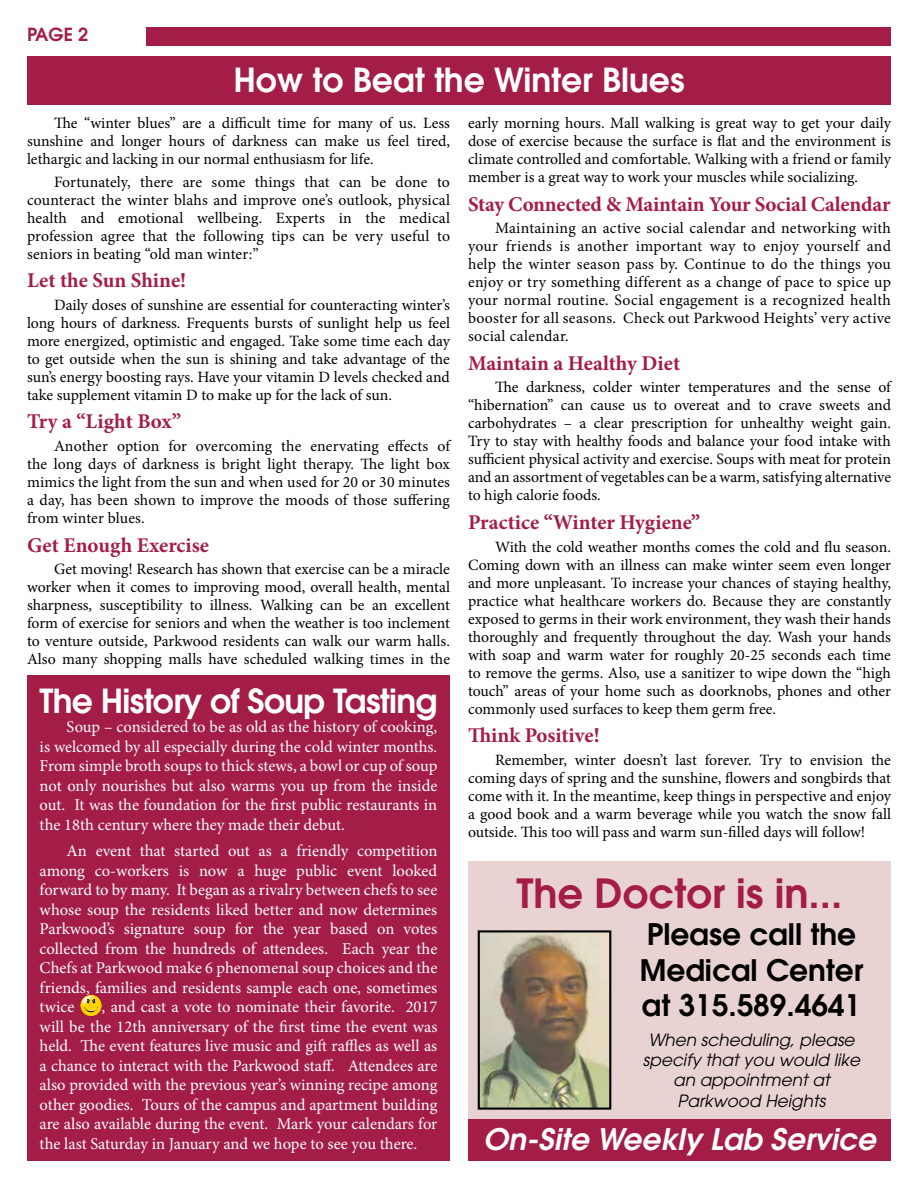
<style>
.page{position:relative;width:918px;height:1188px;background:#fff}
.page>*{position:absolute;margin:0;border:0;box-sizing:border-box;transform-origin:0 0}
.t1{font:600 40.05px "Avant Garde";color:#a41d46}
.t2{font:600 33px "Avant Garde";color:#fff}
.t3{font:600 33px "Avant Garde";letter-spacing:-.02em;color:#fff}
.t4{font:600 29.55px/35.4px "Avant Garde";color:#000}
.t5{font:italic 600 29.55px "Avant Garde";color:#fff}
.t6{font:700 21px "Minion Pro";letter-spacing:-.005em;color:#a41d46}
.t7{font:600 18px "Avant Garde";color:#a41d46}
.t8{font:italic 16.8px/20.2px "Avant Garde";color:#000;text-align:center}
.t9{font:16.5px/19.5px "Minion Pro";color:#fff;text-align:justify}
.t10{font:15.75px/18px "Minion Pro";color:#000;text-align:justify}
</style>
<div class="page">
<div style="left:147px;top:27px;width:744px;height:18px;background:#a41d46"></div>
<div style="left:27px;top:56px;width:864px;height:49px;background:#a41d46"></div>
<div style="left:27px;top:676px;width:423px;height:485px;background:#a41d46"></div>
<div style="left:468px;top:862px;width:423px;height:298px;background:#e9d3d2"></div>
<div style="left:468px;top:1120px;width:423px;height:41px;background:#a41d46"></div>
<img style="left:481px;top:933px;width:127px;height:174px">
<div style="left:478px;top:930px;width:133px;height:180px;border:2px solid #000"></div>
<svg style="left:81px;top:995px;width:20px;height:21px"></svg>
<div style="left:81px;top:995px;width:20px;height:20px;background:#e6bc00;border-radius:50%"></div>
<div style="left:81px;top:996px;width:20px;height:19px;background:#ffd400;border-radius:50%"></div>
<svg style="left:81px;top:995px;width:17px;height:18px"></svg>
<p class="t7" style="left:27px;top:23px;width:63px">PAGE 2</p>
<h2 class="t2" style="left:233px;top:58px;width:453px">How to Beat the Winter Blues</h2>
<p class="t10" style="left:468px;top:114px;width:425px">early morning hours. Mall walking is great way to get your daily dose of exercise because the surface is flat and the environment is climate controlled and comfortable. Walking with a friend or family member is a great way to work your muscles while socializing.</p>
<h3 class="t6" style="left:468px;top:189px;width:424px">Stay Connected &amp; Maintain Your Social Calendar</h3>
<p class="t10" style="left:468px;top:219px;width:425px;text-indent:27px">Maintaining an active social calendar and networking with your friends is another important way to enjoy yourself and help the winter season pass by. Continue to do the things you enjoy or try something different as a change of pace to spice up your normal routine. Social engagement is a recognized health booster for all seasons. Check out Parkwood Heights’ very active social calendar.</p>
<h3 class="t6" style="left:468px;top:348px;width:214px">Maintain a Healthy Diet</h3>
<p class="t10" style="left:468px;top:378px;width:425px;text-indent:27px">The darkness, colder winter temperatures and the sense of “hibernation” can cause us to overeat and to crave sweets and carbohydrates – a clear prescription for unhealthy weight gain.<br>Try to stay with healthy foods and balance your food intake with sufficient physical activity and exercise. Soups with meat for protein and an assortment of vegetables can be a warm, satisfying alternative to high calorie foods.</p>
<h3 class="t6" style="left:468px;top:508px;width:234px">Practice “Winter Hygiene”</h3>
<p class="t10" style="left:468px;top:538px;width:425px;text-indent:27px">With the cold weather months comes the cold and flu season.<br>Coming down with an illness can make winter seem even longer and more unpleasant. To increase your chances of staying healthy, practice what healthcare workers do. Because they are constantly exposed to germs in their work environment, they wash their hands thoroughly and frequently throughout the day. Wash your hands with soap and warm water for roughly 20-25 seconds each time to remove the germs. Also, use a sanitizer to wipe down the “high touch” areas of your home such as doorknobs, phones and other commonly used surfaces to keep them germ free.</p>
<h3 class="t6" style="left:468px;top:721px;width:133px">Think Positive!</h3>
<p class="t10" style="left:468px;top:751px;width:425px;text-indent:27px">Remember, winter doesn’t last forever. Try to envision the coming days of spring and the sunshine, flowers and songbirds that come with it. In the meantime, keep things in perspective and enjoy a good book and a warm beverage while you watch the snow fall outside. This too will pass and warm sun-filled days will follow!</p>
<p class="t10" style="left:27px;top:114px;width:425px;text-indent:27px">The “winter blues” are a difficult time for many of us. Less sunshine and longer hours of darkness can make us feel tired, lethargic and lacking in our normal enthusiasm for life.</p>
<p class="t10" style="left:27px;top:173px;width:425px;text-indent:27px">Fortunately, there are some things that can be done to counteract the winter blahs and improve one’s outlook, physical health and emotional wellbeing. Experts in the medical profession agree that the following tips can be very useful to seniors in beating “old man winter:”</p>
<h3 class="t6" style="left:27px;top:266px;width:161px">Let the Sun Shine!</h3>
<p class="t10" style="left:27px;top:296px;width:425px;text-indent:27px">Daily doses of sunshine are essential for counteracting winter’s long hours of darkness. Frequents bursts of sunlight help us feel more energized, optimistic and engaged. Take some time each day to get outside when the sun is shining and take advantage of the sun’s energy boosting rays. Have your vitamin D levels checked and take supplement vitamin D to make up for the lack of sun.</p>
<h3 class="t6" style="left:27px;top:407px;width:156px">Try a “Light Box”</h3>
<p class="t10" style="left:27px;top:437px;width:425px;text-indent:27px">Another option for overcoming the enervating effects of the long days of darkness is bright light therapy. The light box mimics the light from the sun and when used for 20 or 30 minutes a day, has been shown to improve the moods of those suffering from winter blues.</p>
<h3 class="t6" style="left:27px;top:530px;width:184px">Get Enough Exercise</h3>
<p class="t10" style="left:27px;top:560px;width:425px;text-indent:27px">Get moving! Research has shown that exercise can be a miracle worker when it comes to improving mood, overall health, mental sharpness, susceptibility to illness. Walking can be an excellent form of exercise for seniors and when the weather is too inclement to venture outside, Parkwood residents can walk our warm halls.<br>Also many shopping malls have scheduled walking times in the</p>
<h2 class="t3" style="left:40px;top:679px;width:399px">The History of Soup Tasting</h2>
<p class="t9" style="left:40px;top:717px;width:399px;text-indent:27px">Soup – considered to be as old as the history of cooking, is welcomed by all especially during the cold winter months.<br>From simple broth soups to thick stews, a bowl or cup of soup not only nourishes but also warms you up from the inside out. It was the foundation for the first public restaurants in the 18th century where they made their debut.</p>
<p class="t9" style="left:40px;top:841px;width:399px;text-indent:27px">An event that started out as a friendly competition among co-workers is now a huge public event looked forward to by many. It began as a rivalry between chefs to see whose soup the residents liked better and now determines Parkwood’s signature soup for the year based on votes collected from the hundreds of attendees. Each year the Chefs at Parkwood make 6 phenomenal soup choices and the friends, families and residents sample each one, sometimes twice</p>
<h1 class="t1" style="left:517px;top:867px;width:327px">The Doctor is in...</h1>
<h3 class="t4" style="left:640px;top:916px;width:225px">Please call the<br>Medical Center at 315.589.4641</h3>
<p class="t8" style="left:643px;top:1030px;width:219px">When scheduling, please specify that you would like an appointment at<br>Parkwood Heights</p>
<p class="t9" style="left:40px;top:997px;width:399px;text-indent:62px">, and cast a vote to nominate their favorite. 2017 will be the 12th anniversary of the first time the event was held. The event features live music and gift raffles as well as a chance to interact with the Parkwood staff. Attendees are also provided with the previous year’s winning recipe among other goodies. Tours of the campus and apartment building are also available during the event. Mark your calendars for the last Saturday in January and we hope to see you there.</p>
<h3 class="t5" style="left:483px;top:1120px;width:394px">On-Site Weekly Lab Service</h3>
</div>
